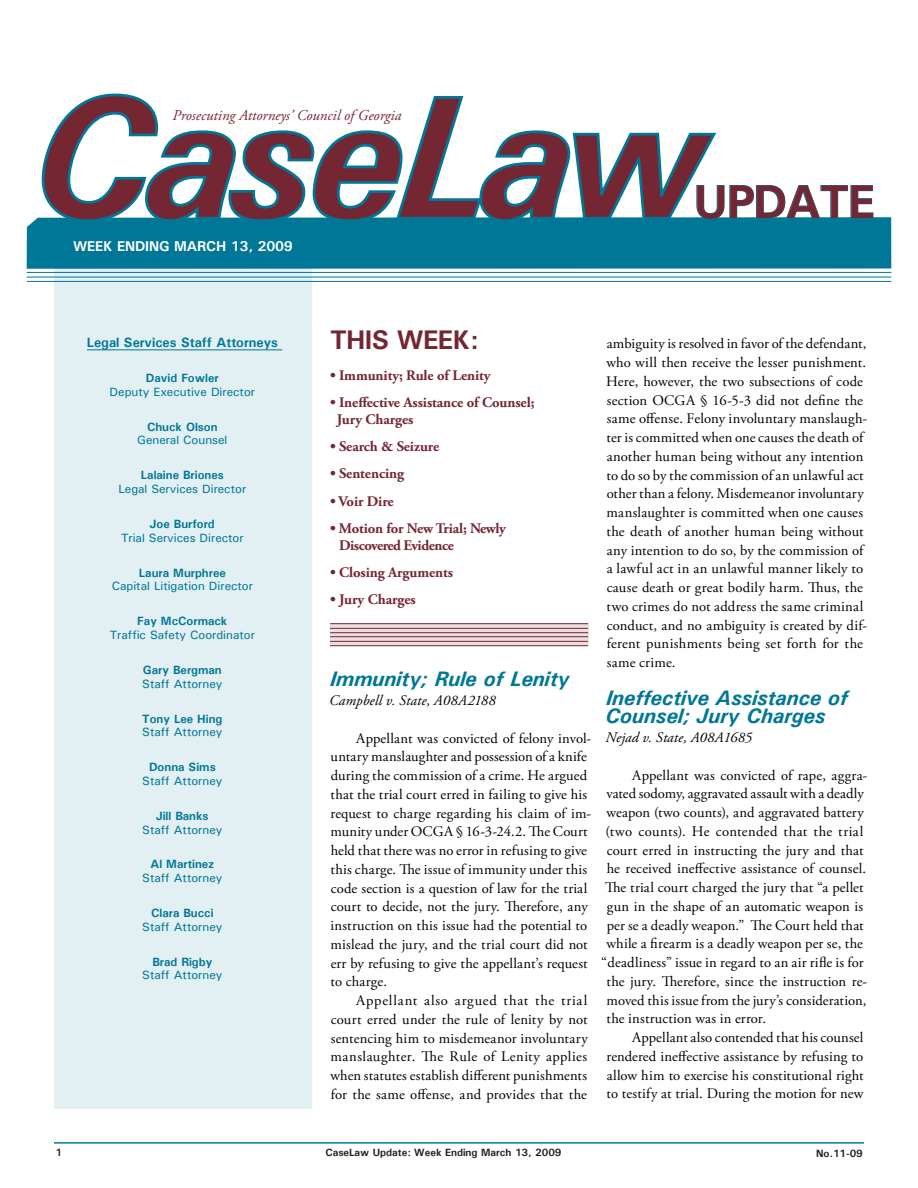
<style>
.page{position:relative;width:918px;height:1188px;background:#fff}
.page>*{position:absolute;margin:0;border:0;box-sizing:border-box;transform-origin:0 0}
.t1{font:700 47.1px "Univers";letter-spacing:-.025em;color:#752633}
.t2{font:700 27px "Univers";letter-spacing:-.025em;color:#752633}
.t3{font:italic 700 21px/18.8px "Univers";color:#007796}
.t4{font:italic 15px "Adobe Garamond Pro";color:#752633}
.t5{font:14.7px/18.8px "Adobe Garamond Pro";letter-spacing:.01em;color:#000}
.t6{font:700 14.7px/16.5px "Adobe Garamond Pro";letter-spacing:-.005em;color:#752633}
.t7{font:italic 14.7px "Adobe Garamond Pro";letter-spacing:.01em;color:#000}
.t8{font:700 14.7px/16.5px "Adobe Garamond Pro";letter-spacing:-.03em;color:#752633}
.t9{font:14.7px "Adobe Garamond Pro";letter-spacing:.03em;color:#000}
.t10{font:700 14.25px "Univers";letter-spacing:-.01em;color:#fff}
.t11{font:700 13.5px "Univers";color:#007796}
.t12{font:500 12px "Univers";color:#007796}
.t13{font:700 12px "Univers";color:#007796}
.t14{font:700 10.5px "Univers";color:#231f20}
</style>
<div class="page">
<hr style="left:54px;top:1142px;width:810px;height:2px;background:#007796">
<div style="left:54px;top:228px;width:258px;height:880px;background:#e3f0f3"></div>
<hr style="left:87px;top:350px;width:195px;height:1px;background:#007796">
<div style="left:27px;top:217px;width:864px;height:52px;background:#007796"></div>
<hr style="left:27px;top:272px;width:864px;height:1px;background:#007796">
<hr style="left:27px;top:277px;width:864px;height:1px;background:#007796">
<hr style="left:27px;top:281px;width:864px;height:1px;background:#007796">
<svg style="left:330px;top:624px;width:258px;height:21px;background:#e3d4d6"></svg>
<hr style="left:330px;top:623px;width:258px;height:1px;background:#752633">
<hr style="left:330px;top:628px;width:258px;height:1px;background:#752633">
<hr style="left:330px;top:632px;width:258px;height:1px;background:#752633">
<hr style="left:330px;top:636px;width:258px;height:1px;background:#752633">
<hr style="left:330px;top:641px;width:258px;height:1px;background:#752633">
<hr style="left:330px;top:645px;width:258px;height:1px;background:#752633">
<svg style="left:719px;top:185px;width:155px;height:35px"></svg>
<svg style="left:40px;top:93px;width:679px;height:130px"></svg>
<p class="t4" style="left:172px;top:107px;width:230px">Prosecuting Attorneys’ Council of Georgia</p>
<p class="t10" style="left:73px;top:237px;width:221px">WEEK ENDING MARCH 1 3, 2009</p>
<h1 class="t1" style="left:694px;top:172px;width:182px">UPDATE</h1>
<p class="t11" style="left:87px;top:334px;width:193px">Legal Services Staff Attorneys</p>
<p class="t13" style="left:146px;top:370px;width:74px">David Fowler</p>
<p class="t12" style="left:110px;top:384px;width:147px">Deputy Executive Director</p>
<p class="t13" style="left:147px;top:419px;width:72px">Chuck Olson</p>
<p class="t12" style="left:137px;top:433px;width:92px">General Counsel</p>
<p class="t13" style="left:141px;top:468px;width:85px">Lalaine Briones</p>
<p class="t12" style="left:118px;top:481px;width:129px">Legal Services Director</p>
<p class="t13" style="left:150px;top:516px;width:66px">Joe Burford</p>
<p class="t12" style="left:121px;top:530px;width:124px">Trial Services Director</p>
<p class="t13" style="left:139px;top:565px;width:89px">Laura Murphree</p>
<p class="t12" style="left:112px;top:579px;width:143px">Capital Litigation Director</p>
<p class="t13" style="left:137px;top:613px;width:92px">Fay McCormack</p>
<p class="t12" style="left:110px;top:627px;width:147px">Traffic Safety Coordinator</p>
<p class="t13" style="left:143px;top:662px;width:80px">Gary Bergman</p>
<p class="t12" style="left:142px;top:676px;width:82px">Staff Attorney</p>
<p class="t13" style="left:142px;top:711px;width:82px">Tony Lee Hing</p>
<p class="t12" style="left:142px;top:724px;width:82px">Staff Attorney</p>
<p class="t13" style="left:149px;top:759px;width:68px">Donna Sims</p>
<p class="t12" style="left:142px;top:773px;width:82px">Staff Attorney</p>
<p class="t13" style="left:156px;top:808px;width:54px">Jill Banks</p>
<p class="t12" style="left:142px;top:822px;width:82px">Staff Attorney</p>
<p class="t13" style="left:151px;top:857px;width:65px">Al Martinez</p>
<p class="t12" style="left:142px;top:870px;width:82px">Staff Attorney</p>
<p class="t13" style="left:151px;top:905px;width:64px">Clara Bucci</p>
<p class="t12" style="left:142px;top:919px;width:82px">Staff Attorney</p>
<p class="t13" style="left:152px;top:954px;width:62px">Brad Rigby</p>
<p class="t12" style="left:142px;top:968px;width:82px">Staff Attorney</p>
<h2 class="t2" style="left:330px;top:322px;width:150px">THIS WEEK:</h2>
<p class="t6" style="left:330px;top:367px;width:162px">• Immunity; Rule of Lenity</p>
<p class="t6" style="left:337px;top:395px;width:199px;text-indent:-7px">• Ineffective Assistance of Counsel;<br>Jury Charges</p>
<p class="t6" style="left:330px;top:438px;width:111px">• Search &amp; Seizure</p>
<p class="t6" style="left:330px;top:466px;width:76px">• Sentencing</p>
<p class="t6" style="left:330px;top:493px;width:65px">• Voir Dire</p>
<p class="t8" style="left:339px;top:520px;width:168px;text-indent:-9px">• Motion for New Trial; Newly<br>Discovered Evidence</p>
<p class="t6" style="left:330px;top:564px;width:125px">• Closing Arguments</p>
<p class="t6" style="left:330px;top:591px;width:87px">• Jury Charges</p>
<h3 class="t3" style="left:330px;top:669px;width:241px">Immunity; Rule of Lenity</h3>
<p class="t7" style="left:329px;top:692px;width:168px">Campbell v. State, A08A2188</p>
<p class="t5" style="left:330px;top:729px;width:262px;text-indent:26px">Appellant was convicted of felony invol&shy;untary manslaughter and possession of a knife during the commission of a crime. He argued that the trial court erred in failing to give his request to charge regarding his claim of im&shy;munity under OCGA § 16-3-24.2. The Court held that there was no error in refusing to give this charge. The issue of immunity under this code section is a question of law for the trial court to decide, not the jury. Therefore, any instruction on this issue had the potential to mislead the jury, and the trial court did not err by refusing to give the appellant’s request to charge.</p>
<p class="t5" style="left:330px;top:992px;width:259px;text-align:justify;text-indent:26px">Appellant also argued that the trial court erred under the rule of lenity by not sentencing him to misdemeanor involuntary manslaughter. The Rule of Lenity applies when statutes establish different punishments for the same offense, and provides that the</p>
<p class="t5" style="left:606px;top:335px;width:263px">ambiguity is resolved in favor of the defendant, who will then receive the lesser punishment.<br>Here, however, the two subsections of code section OCGA § 16-5-3 did not define the same offense. Felony involuntary manslaugh&shy;ter is committed when one causes the death of another human being without any intention to do so by the commission of an unlawful act other than a felony. Misdemeanor involuntary manslaughter is committed when one causes the death of another human being without any intention to do so, by the commission of a lawful act in an unlawful manner likely to cause death or great bodily harm. Thus, the two crimes do not address the same criminal conduct, and no ambiguity is created by dif&shy;ferent punishments being set forth for the same crime.</p>
<h3 class="t3" style="left:606px;top:688px;width:244px">Ineffective Assistance of<br>Counsel; Jury Charges</h3>
<p class="t7" style="left:605px;top:729px;width:148px">Nejad v. State, A08A1685</p>
<p class="t5" style="left:632px;top:766px;width:236px">Appellant was convicted of rape, aggra-</p>
<p class="t5" style="left:606px;top:785px;width:259px">vated sodomy, aggravated assault with a deadly</p>
<p class="t5" style="left:606px;top:804px;width:259px">weapon (two counts), and aggravated battery</p>
<p class="t9" style="left:606px;top:822px;width:259px">(two counts). He contended that the trial</p>
<p class="t5" style="left:607px;top:841px;width:259px">court erred in instructing the jury and that</p>
<p class="t5" style="left:607px;top:860px;width:261px">he received ineffective assistance of counsel.</p>
<p class="t5" style="left:605px;top:879px;width:260px">The trial court charged the jury that “a pellet</p>
<p class="t5" style="left:607px;top:897px;width:258px">gun in the shape of an automatic weapon is</p>
<p class="t5" style="left:607px;top:916px;width:259px">per se a deadly weapon.” The Court held that</p>
<p class="t5" style="left:606px;top:935px;width:258px">while a firearm is a deadly weapon per se, the</p>
<p class="t5" style="left:601px;top:954px;width:264px">“deadliness” issue in regard to an air rifle is for</p>
<p class="t5" style="left:607px;top:972px;width:262px">the jury. Therefore, since the instruction re-</p>
<p class="t5" style="left:607px;top:991px;width:261px">moved this issue from the jury’s consideration,</p>
<p class="t5" style="left:607px;top:1010px;width:161px">the instruction was in error.</p>
<p class="t5" style="left:632px;top:1029px;width:233px">Appellant also contended that his counsel</p>
<p class="t5" style="left:606px;top:1047px;width:258px">rendered ineffective assistance by refusing to</p>
<p class="t5" style="left:607px;top:1066px;width:259px">allow him to exercise his constitutional right</p>
<p class="t5" style="left:607px;top:1085px;width:259px">to testify at trial. During the motion for new</p>
<p class="t14" style="left:326px;top:1146px;width:237px">CaseLaw Update: Week Ending March 1 3, 2009</p>
<p class="t14" style="left:816px;top:1147px;width:48px">No.11 -09</p>
</div>
